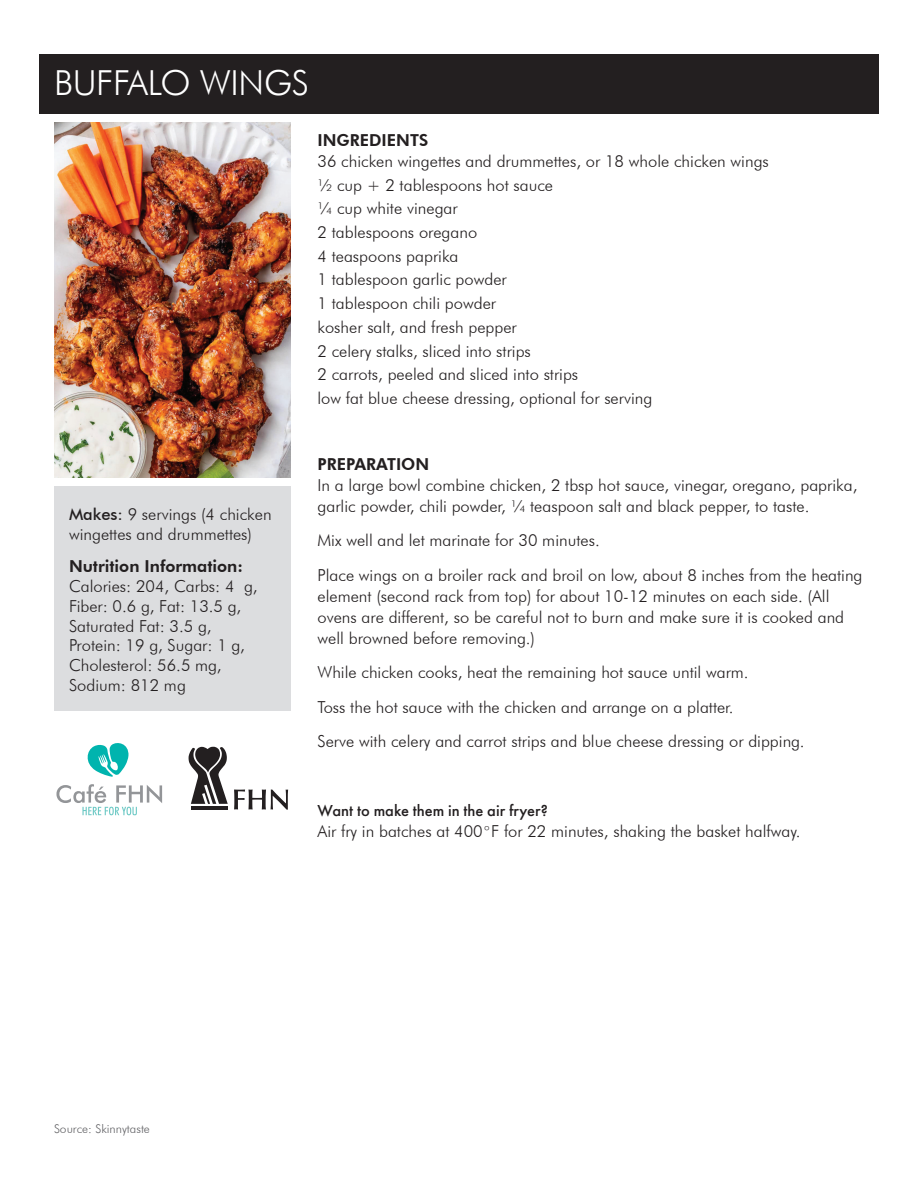
<style>
.page{position:relative;width:918px;height:1188px;background:#fff}
.page>*{position:absolute;margin:0;border:0;box-sizing:border-box;transform-origin:0 0}
.t1{font:300 34.5px "Futura BT";letter-spacing:-.01em;color:#fff}
.t2{font:300 16.5px/23.7px "Futura BT";color:#231f20}
.t3{font:800 16.5px "Futura BT";color:#231f20}
.t4{font:500 16.5px "Futura PT";color:#231f20}
.t5{font:300 12px "Futura BT";color:#636366}
.s1{font-weight:500}
.s2{font-family:"Futura PT"}
</style>
<div class="page">
<div style="left:39px;top:54px;width:840px;height:59px;background:#231f20"></div>
<div style="left:54px;top:486px;width:237px;height:225px;background:#dcdddf"></div>
<svg style="left:56px;top:784px;width:106px;height:31px"></svg>
<svg style="left:87px;top:743px;width:42px;height:34px"></svg>
<hr style="left:191px;top:806px;width:37px;height:3px;background:#231f20">
<svg style="left:189px;top:747px;width:39px;height:57px"></svg>
<svg style="left:234px;top:790px;width:54px;height:20px"></svg>
<img style="left:54px;top:122px;width:237px;height:356px">
<h1 class="t1" style="left:54px;top:62px;width:257px">BUFFALO WINGS</h1>
<p class="t3" style="left:318px;top:130px;width:112px">INGREDIENTS</p>
<p class="t2" style="left:318px;top:149px;width:453px">36 chicken wingettes and drummettes, or 18 whole chicken wings ½ cup + 2 tablespoons hot sauce<br>¼ cup white vinegar<br>2 tablespoons oregano<br>4 teaspoons paprika<br>1 tablespoon garlic powder<br>1 tablespoon chili powder<br>kosher salt, and fresh pepper<br>2 celery stalks, sliced into strips<br>2 carrots, peeled and sliced into strips<br>low fat blue cheese dressing, optional for serving</p>
<p class="t2" style="left:69px;top:504px;width:204px;line-height:19.8px"><span class="s1">Makes:</span> 9 servings (4 chicken wingettes and drummettes)</p>
<p class="t3" style="left:69px;top:556px;width:175px">Nutrition Information:</p>
<p class="t2" style="left:69px;top:576px;width:190px;line-height:19.8px">Calories: 204, Carbs: 4 g,<br>Fiber: 0.6 g, Fat: 13.5 g,<br>Saturated Fat: 3.5 g,<br>Protein: 19 g, Sugar: 1 g,<br>Cholesterol: 56.5 mg,<br>Sodium: 812 mg</p>
<p class="t3" style="left:318px;top:454px;width:113px">PREPARATION</p>
<p class="t2" style="left:318px;top:474px;width:541px;line-height:21px">In a large bowl combine chicken, 2 tbsp hot sauce, vinegar, oregano, paprika, garlic powder, chili powder, ¼ teaspoon salt and black pepper, to taste.</p>
<p class="t2" style="left:318px;top:523px;width:547px;line-height:34.5px">Mix well and let marinate for 30 minutes.<br>Place wings on a broiler rack and broil on low, about 8 inches from the heating</p>
<p class="t2" style="left:318px;top:585px;width:528px;line-height:21px">element (second rack from top) for about 10-12 minutes on each side. (All ovens are different, so be careful not to burn and make sure it is cooked and well browned before removing.)</p>
<p class="t2" style="left:318px;top:655px;width:489px;line-height:34.5px">While chicken cooks, heat the remaining hot sauce until warm.<br>Toss the hot sauce with the chicken and arrange on a platter.<br>Serve with celery and carrot strips and blue cheese dressing or dipping.</p>
<p class="t4" style="left:318px;top:801px;width:232px">Want to make them in the air fryer?</p>
<p class="t2" style="left:318px;top:819px;width:484px">Air fry in batches at 400<span class="s2">°</span>F for 22 minutes, shaking the basket halfway.</p>
<p class="t5" style="left:54px;top:1122px;width:97px">Source: Skinnytaste</p>
</div>
